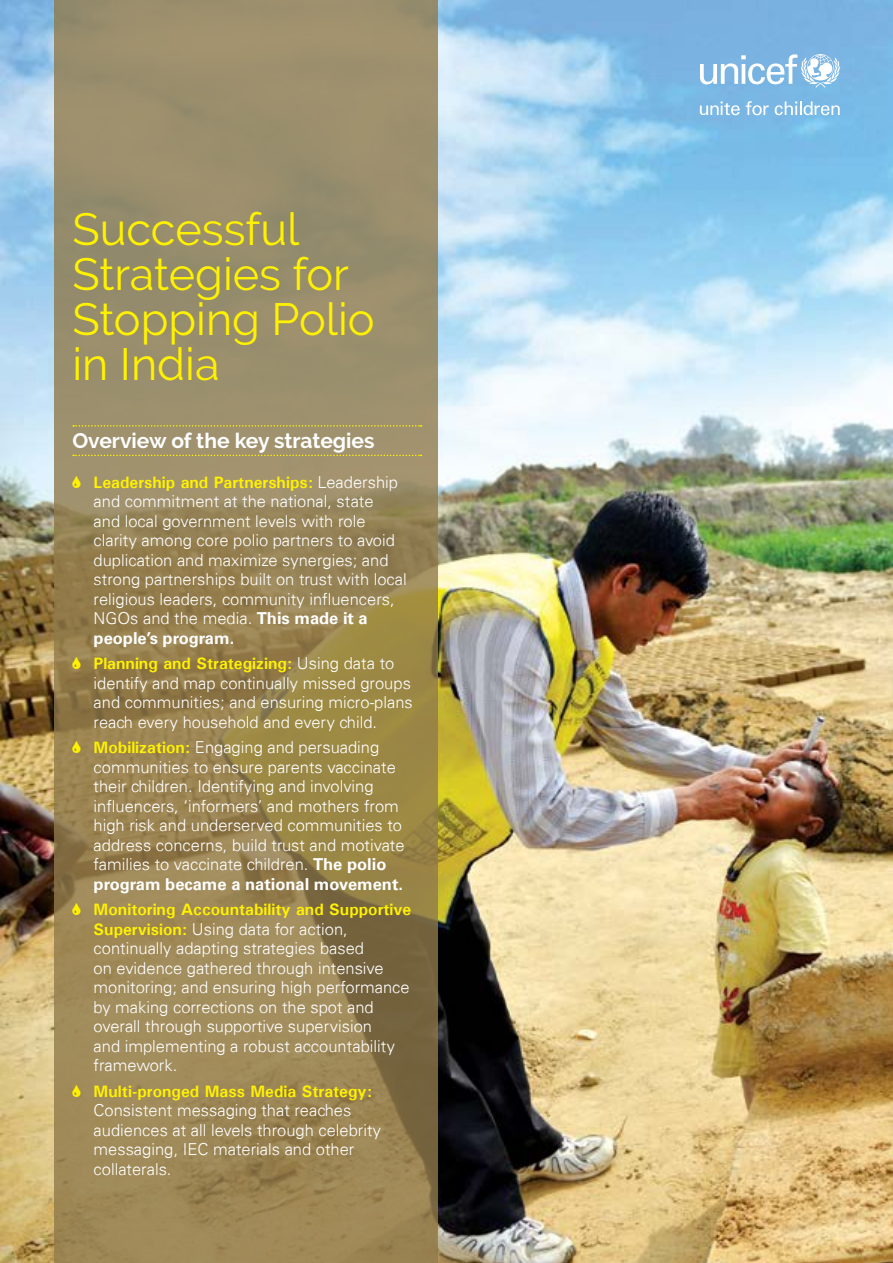
<style>
.page{position:relative;width:893px;height:1263px;background:#fff}
.page>*{position:absolute;margin:0;border:0;box-sizing:border-box;transform-origin:0 0}
.t1{font:45px/45px "Raleway";color:#fff200}
.t2{font:700 21px "Raleway";color:#fff}
.t3{font:300 16.5px/19.5px "Univers 45";color:#fff}
.t4{font:700 16.5px "Univers";color:#fff200}
.t5{font:700 16.5px "Univers 65";color:#fff}
.s1{font-family:"Univers 45";font-weight:300;color:#fff}
.s2{font-family:"Univers 65";font-weight:700}
.s3{font-family:"Univers";font-weight:700;color:#fff200}
</style>
<div class="page">
<img style="left:0;top:0;width:893px;height:1263px">
<svg style="left:54px;top:0;width:383px;height:1263px;background:#99875b"></svg>
<svg style="left:73px;top:425px;width:348px;height:2px"></svg>
<svg style="left:73px;top:455px;width:348px;height:1px"></svg>
<svg style="left:700px;top:54px;width:140px;height:34px"></svg>
<svg style="left:700px;top:101px;width:40px;height:14px"></svg>
<svg style="left:746px;top:101px;width:23px;height:14px"></svg>
<svg style="left:775px;top:101px;width:65px;height:14px"></svg>
<svg style="left:72px;top:476px;width:9px;height:12px"></svg>
<svg style="left:72px;top:657px;width:9px;height:12px"></svg>
<svg style="left:72px;top:741px;width:9px;height:12px"></svg>
<svg style="left:72px;top:903px;width:9px;height:12px"></svg>
<svg style="left:72px;top:1085px;width:9px;height:12px"></svg>
<h1 class="t1" style="left:72px;top:207px;width:304px">Successful<br>Strategies for<br>Stopping Polio in India</h1>
<p class="t2" style="left:72px;top:428px;width:304px">Overview of the key strategies</p>
<p class="t4" style="left:94px;top:471px;width:306px">Leadership and Partnerships: <span class="s1">Leadership</span></p>
<p class="t3" style="left:94px;top:491px;width:315px">and commitment at the national, state<br>and local government levels with role clarity among core polio partners to avoid duplication and maximize synergies; and strong partnerships built on trust with local religious leaders, community influencers, NGOs and the media. <span class="s2">This made it a</span></p>
<p class="t5" style="left:94px;top:628px;width:142px">people’s program.</p>
<p class="t4" style="left:94px;top:653px;width:302px">Planning and Strategizing: <span class="s1">Using data to</span></p>
<p class="t3" style="left:94px;top:673px;width:321px;text-align:justify">identify and map continually missed groups and communities; and ensuring micro-plans reach every household and every child.</p>
<p class="t3" style="left:94px;top:737px;width:313px"><span class="s3">Mobilization:</span> Engaging and persuading communities to ensure parents vaccinate their children. Identifying and involving influencers, ‘informers’ and mothers from high risk and underserved communities to address concerns, build trust and motivate families to vaccinate children. <span class="s2">The polio</span></p>
<p class="t5" style="left:94px;top:874px;width:311px">program became a national movement.</p>
<p class="t4" style="left:94px;top:899px;width:319px">Monitoring Accountability and Supportive</p>
<p class="t3" style="left:94px;top:919px;width:318px"><span class="s3">Supervision:</span> Using data for action, continually adapting strategies based<br>on evidence gathered through intensive monitoring; and ensuring high performance by making corrections on the spot and overall through supportive supervision<br>and implementing a robust accountability framework.</p>
<p class="t4" style="left:94px;top:1080px;width:280px">Multi-pronged Mass Media Strategy:</p>
<p class="t3" style="left:94px;top:1100px;width:289px">Consistent messaging that reaches audiences at all levels through celebrity messaging, IEC materials and other collaterals.</p>
</div>
